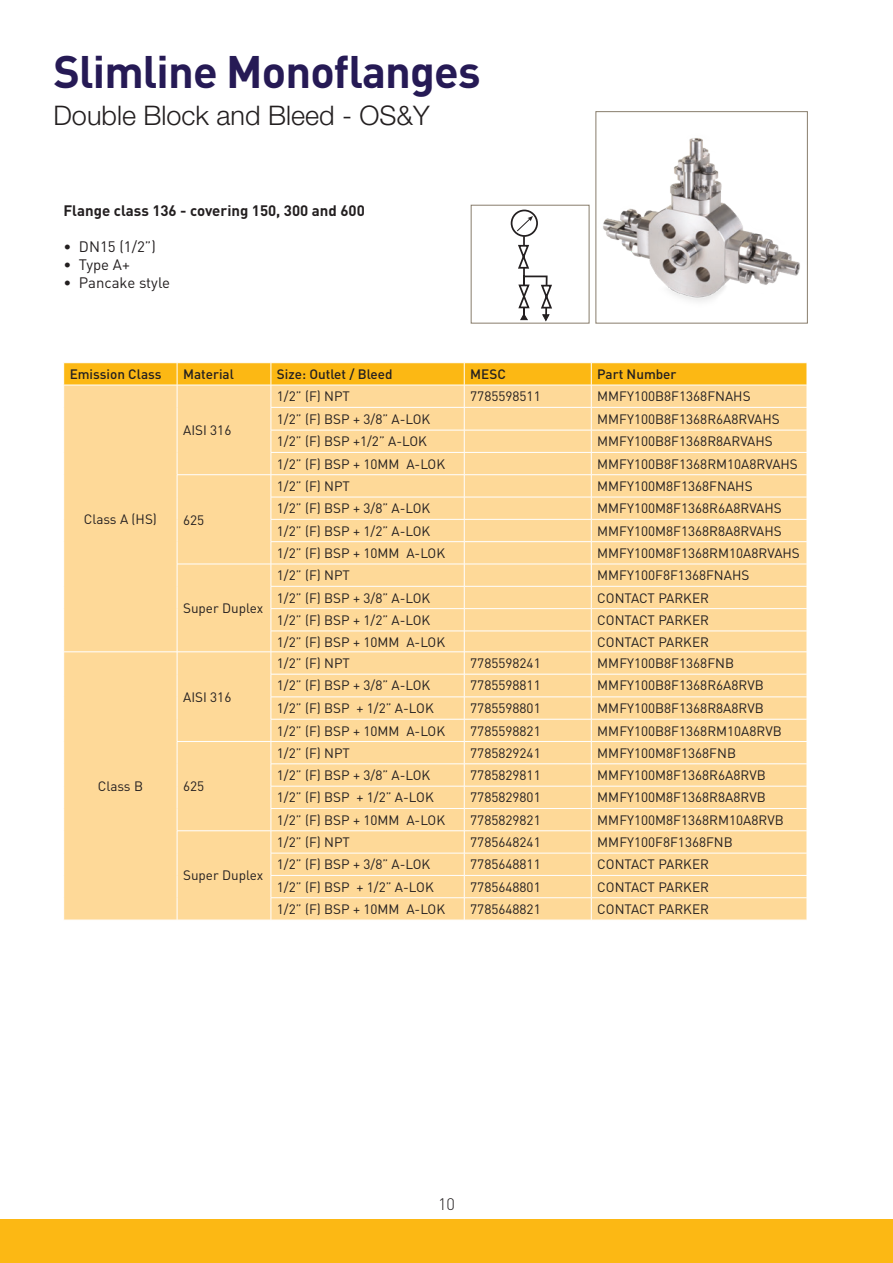
<style>
.page{position:relative;width:893px;height:1263px;background:#fff}
.page>*{position:absolute;margin:0;border:0;box-sizing:border-box;transform-origin:0 0}
.t1{font:700 45px "DINOT";letter-spacing:-.02em;color:#261a55}
.t2{font:300 27px "Helvetica Neue LT Std";color:#231f20}
.t3{font:300 16.5px "DINOT";color:#231f20}
.t4{font:700 15px "DINOT";color:#231f20}
.t5{font:15px "DINOT";color:#231f20}
.t6{font:13.5px "DINOT";color:#231f20}
.t7{font:500 13.5px "DINOT";color:#231f20}
</style>
<div class="page">
<div style="left:0;top:1219px;width:893px;height:44px;background:#fcb814"></div>
<svg style="left:63px;top:363px;width:744px;height:557px;background:#fdd997"></svg>
<hr style="left:464px;top:897px;width:127px;height:1px;background:#fff">
<img style="left:603px;top:138px;width:197px;height:164px">
<div style="left:595px;top:111px;width:213px;height:212px;border:1px solid #887d6c"></div>
<div style="left:511px;top:210px;width:27px;height:27px;border:2px solid #231f20;border-radius:50%"></div>
<svg style="left:510px;top:216px;width:42px;height:105px"></svg>
<div style="left:471px;top:205px;width:118px;height:118px;border:1px solid #887d6c"></div>
<h1 class="t1" style="left:53px;top:42px;width:429px">Slimline Monoflanges</h1>
<h2 class="t2" style="left:53px;top:99px;width:378px">Double Block and Bleed - OS&amp;Y</h2>
<p class="t4" style="left:63px;top:200px;width:303px">Flange class 136 - covering 150, 300 and 600</p>
<p class="t5" style="left:63px;top:236px;width:94px">• DN15 (1/2”)</p>
<p class="t5" style="left:63px;top:254px;width:68px">• Type A+</p>
<p class="t5" style="left:63px;top:272px;width:108px">• Pancake style</p>
<p class="t7" style="left:70px;top:365px;width:93px">Emission Class</p>
<p class="t7" style="left:183px;top:365px;width:52px">Material</p>
<p class="t7" style="left:277px;top:365px;width:117px">Size: Outlet / Bleed</p>
<p class="t7" style="left:470px;top:365px;width:37px">MESC</p>
<p class="t7" style="left:597px;top:365px;width:81px">Part Number</p>
<p class="t6" style="left:84px;top:510px;width:75px">Class A (HS)</p>
<p class="t6" style="left:98px;top:777px;width:47px">Class B</p>
<p class="t6" style="left:183px;top:421px;width:50px">AISI 316</p>
<p class="t6" style="left:183px;top:510px;width:23px">625</p>
<p class="t6" style="left:183px;top:599px;width:82px">Super Duplex</p>
<p class="t6" style="left:183px;top:688px;width:50px">AISI 316</p>
<p class="t6" style="left:183px;top:777px;width:23px">625</p>
<p class="t6" style="left:183px;top:865px;width:82px">Super Duplex</p>
<p class="t6" style="left:277px;top:387px;width:75px">1/2” (F) NPT</p>
<p class="t6" style="left:470px;top:387px;width:72px">7785598511</p>
<p class="t6" style="left:597px;top:387px;width:155px">MMFY100B8F1368FNAHS</p>
<p class="t6" style="left:277px;top:410px;width:155px">1/2” (F) BSP + 3/8” A-LOK</p>
<p class="t6" style="left:597px;top:410px;width:184px">MMFY100B8F1368R6A8RVAHS</p>
<p class="t6" style="left:277px;top:432px;width:152px">1/2” (F) BSP +1/2” A-LOK</p>
<p class="t6" style="left:597px;top:432px;width:177px">MMFY100B8F1368R8ARVAHS</p>
<p class="t6" style="left:277px;top:455px;width:170px">1/2” (F) BSP + 10MM A-LOK</p>
<p class="t6" style="left:597px;top:455px;width:202px">MMFY100B8F1368RM10A8RVAHS</p>
<p class="t6" style="left:277px;top:477px;width:75px">1/2” (F) NPT</p>
<p class="t6" style="left:597px;top:477px;width:157px">MMFY100M8F1368FNAHS</p>
<p class="t6" style="left:277px;top:499px;width:155px">1/2” (F) BSP + 3/8” A-LOK</p>
<p class="t6" style="left:597px;top:499px;width:186px">MMFY100M8F1368R6A8RVAHS</p>
<p class="t6" style="left:277px;top:522px;width:155px">1/2” (F) BSP + 1/2” A-LOK</p>
<p class="t6" style="left:597px;top:522px;width:186px">MMFY100M8F1368R8A8RVAHS</p>
<p class="t6" style="left:277px;top:544px;width:170px">1/2” (F) BSP + 10MM A-LOK</p>
<p class="t6" style="left:597px;top:544px;width:204px">MMFY100M8F1368RM10A8RVAHS</p>
<p class="t6" style="left:277px;top:566px;width:75px">1/2” (F) NPT</p>
<p class="t6" style="left:597px;top:566px;width:154px">MMFY100F8F1368FNAHS</p>
<p class="t6" style="left:277px;top:589px;width:155px">1/2” (F) BSP + 3/8” A-LOK</p>
<p class="t6" style="left:597px;top:589px;width:113px">CONTACT PARKER</p>
<p class="t6" style="left:277px;top:611px;width:155px">1/2” (F) BSP + 1/2” A-LOK</p>
<p class="t6" style="left:597px;top:611px;width:113px">CONTACT PARKER</p>
<p class="t6" style="left:277px;top:633px;width:170px">1/2” (F) BSP + 10MM A-LOK</p>
<p class="t6" style="left:597px;top:633px;width:113px">CONTACT PARKER</p>
<p class="t6" style="left:277px;top:654px;width:75px">1/2” (F) NPT</p>
<p class="t6" style="left:470px;top:654px;width:72px">7785598241</p>
<p class="t6" style="left:597px;top:654px;width:138px">MMFY100B8F1368FNB</p>
<p class="t6" style="left:277px;top:676px;width:155px">1/2” (F) BSP + 3/8” A-LOK</p>
<p class="t6" style="left:470px;top:676px;width:72px">7785598811</p>
<p class="t6" style="left:597px;top:676px;width:168px">MMFY100B8F1368R6A8RVB</p>
<p class="t6" style="left:277px;top:699px;width:158px">1/2” (F) BSP + 1/2” A-LOK</p>
<p class="t6" style="left:470px;top:699px;width:72px">7785598801</p>
<p class="t6" style="left:597px;top:699px;width:168px">MMFY100B8F1368R8A8RVB</p>
<p class="t6" style="left:277px;top:721px;width:170px">1/2” (F) BSP + 10MM A-LOK</p>
<p class="t6" style="left:470px;top:721px;width:72px">7785598821</p>
<p class="t6" style="left:597px;top:721px;width:186px">MMFY100B8F1368RM10A8RVB</p>
<p class="t6" style="left:277px;top:744px;width:75px">1/2” (F) NPT</p>
<p class="t6" style="left:470px;top:744px;width:72px">7785829241</p>
<p class="t6" style="left:597px;top:744px;width:140px">MMFY100M8F1368FNB</p>
<p class="t6" style="left:277px;top:766px;width:155px">1/2” (F) BSP + 3/8” A-LOK</p>
<p class="t6" style="left:470px;top:766px;width:72px">7785829811</p>
<p class="t6" style="left:597px;top:766px;width:170px">MMFY100M8F1368R6A8RVB</p>
<p class="t6" style="left:277px;top:788px;width:158px">1/2” (F) BSP + 1/2” A-LOK</p>
<p class="t6" style="left:470px;top:788px;width:72px">7785829801</p>
<p class="t6" style="left:597px;top:788px;width:170px">MMFY100M8F1368R8A8RVB</p>
<p class="t6" style="left:277px;top:811px;width:170px">1/2” (F) BSP + 10MM A-LOK</p>
<p class="t6" style="left:470px;top:811px;width:72px">7785829821</p>
<p class="t6" style="left:597px;top:811px;width:188px">MMFY100M8F1368RM10A8RVB</p>
<p class="t6" style="left:277px;top:833px;width:75px">1/2” (F) NPT</p>
<p class="t6" style="left:470px;top:833px;width:72px">7785648241</p>
<p class="t6" style="left:597px;top:833px;width:137px">MMFY100F8F1368FNB</p>
<p class="t6" style="left:277px;top:855px;width:155px">1/2” (F) BSP + 3/8” A-LOK</p>
<p class="t6" style="left:470px;top:855px;width:72px">7785648811</p>
<p class="t6" style="left:597px;top:855px;width:113px">CONTACT PARKER</p>
<p class="t6" style="left:277px;top:878px;width:158px">1/2” (F) BSP + 1/2” A-LOK</p>
<p class="t6" style="left:470px;top:878px;width:72px">7785648801</p>
<p class="t6" style="left:597px;top:878px;width:113px">CONTACT PARKER</p>
<p class="t6" style="left:277px;top:900px;width:170px">1/2” (F) BSP + 10MM A-LOK</p>
<p class="t6" style="left:470px;top:900px;width:72px">7785648821</p>
<p class="t6" style="left:597px;top:900px;width:113px">CONTACT PARKER</p>
<p class="t3" style="left:438px;top:1193px;width:18px">10</p>
</div>
